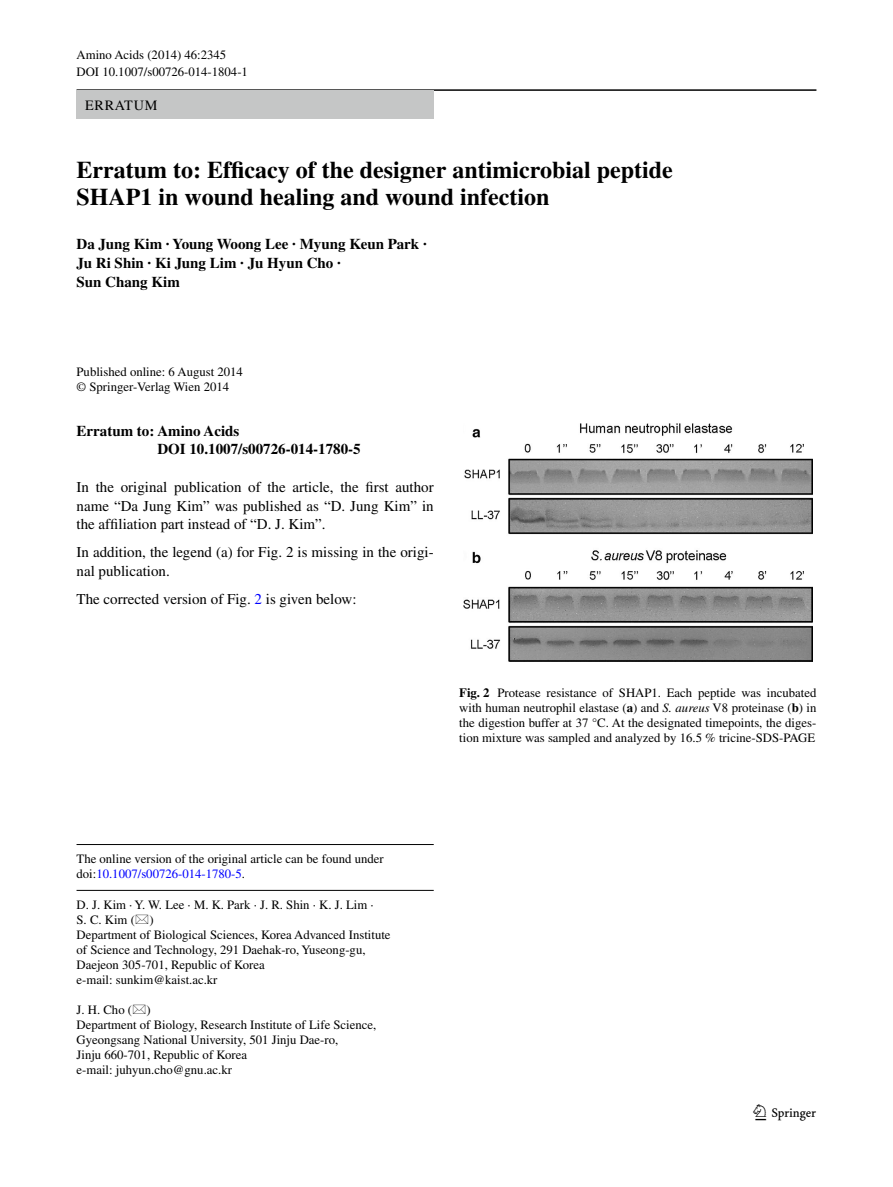
<style>
.page{position:relative;width:893px;height:1187px;background:#fff}
.page>*{position:absolute;margin:0;border:0;box-sizing:border-box;transform-origin:0 0}
.t1{font:700 24px/27px "Times";color:#000}
.t2{font:22.5px "Springnew";color:#000}
.t3{font:15px/18.8px "Times";color:#000;text-align:justify}
.t4{font:700 15px/18.8px "Times";color:#000}
.t5{font:14.25px "Times";letter-spacing:.05em;color:#000}
.t6{font:12.75px/15px "Times";color:#000}
.s1{color:#00f}
.s2{font-weight:700}
.s3{font-style:italic}
</style>
<div class="page">
<hr style="left:77px;top:89px;width:739px;height:2px;background:#000">
<div style="left:77px;top:91px;width:357px;height:28px;background:#c5c6c6"></div>
<hr style="left:77px;top:844px;width:357px;height:1px;background:#000">
<hr style="left:77px;top:889px;width:357px;height:1px;background:#000">
<img style="left:463px;top:424px;width:349px;height:237px">
<p class="t6" style="left:77px;top:48px;width:151px">Amino Acids (2014) 46:2345</p>
<p class="t5" style="left:85px;top:97px;width:74px">ERRATUM</p>
<p class="t6" style="left:77px;top:65px;width:173px">DOI 10.1007/s00726-014-1804-1</p>
<h1 class="t1" style="left:77px;top:156px;width:598px">Erratum to: Efficacy of the designer antimicrobial peptide<br>SHAP1 in wound healing and wound infection</h1>
<p class="t4" style="left:77px;top:234px;width:352px">Da Jung Kim · Young Woong Lee · Myung Keun Park ·<br>Ju Ri Shin · Ki Jung Lim · Ju Hyun Cho ·<br>Sun Chang Kim</p>
<p class="t6" style="left:77px;top:364px;width:168px">Published online: 6 August 2014 © Springer-Verlag Wien 2014</p>
<p class="t4" style="left:157px;top:421px;width:205px;text-indent:-81px">Erratum to: Amino Acids<br>DOI 10.1007/s00726‑014‑1780‑5</p>
<p class="t3" style="left:77px;top:477px;width:359px">In the original publication of the article, the first author name “Da Jung Kim” was published as “D. Jung Kim” in the affiliation part instead of “D. J. Kim”.</p>
<p class="t3" style="left:77px;top:542px;width:359px">In addition, the legend (a) for Fig. 2 is missing in the origi&shy;nal publication.</p>
<p class="t3" style="left:77px;top:589px;width:282px">The corrected version of Fig. <span class="s1">2</span> is given below:</p>
<p class="t6" style="left:459px;top:685px;width:359px;text-align:justify"><span class="s2">Fig. 2</span> Protease resistance of SHAP1. Each peptide was incubated with human neutrophil elastase (<span class="s2">a</span>) and <span class="s3">S. aureus</span> V8 proteinase (<span class="s2">b</span>) in the digestion buffer at 37 °C. At the designated timepoints, the diges&shy;tion mixture was sampled and analyzed by 16.5 % tricine-SDS-PAGE</p>
<p class="t6" style="left:77px;top:851px;width:309px">The online version of the original article can be found under doi:<span class="s1">10.1007/s00726-014-1780-5</span>.</p>
<p class="t6" style="left:77px;top:896px;width:316px">D. J. Kim · Y. W. Lee · M. K. Park · J. R. Shin · K. J. Lim ·<br>S. C. Kim ( )<br>Department of Biological Sciences, Korea Advanced Institute of Science and Technology, 291 Daehak‑ro, Yuseong‑gu, Daejeon 305‑701, Republic of Korea<br>e-mail: sunkim@kaist.ac.kr</p>
<p class="t6" style="left:77px;top:1001px;width:301px">J. H. Cho ( )<br>Department of Biology, Research Institute of Life Science, Gyeongsang National University, 501 Jinju Dae‑ro,<br>Jinju 660‑701, Republic of Korea<br>e-mail: juhyun.cho@gnu.ac.kr</p>
<h2 class="t2" style="left:755px;top:1104px;width:62px">1 3</h2>
</div>
